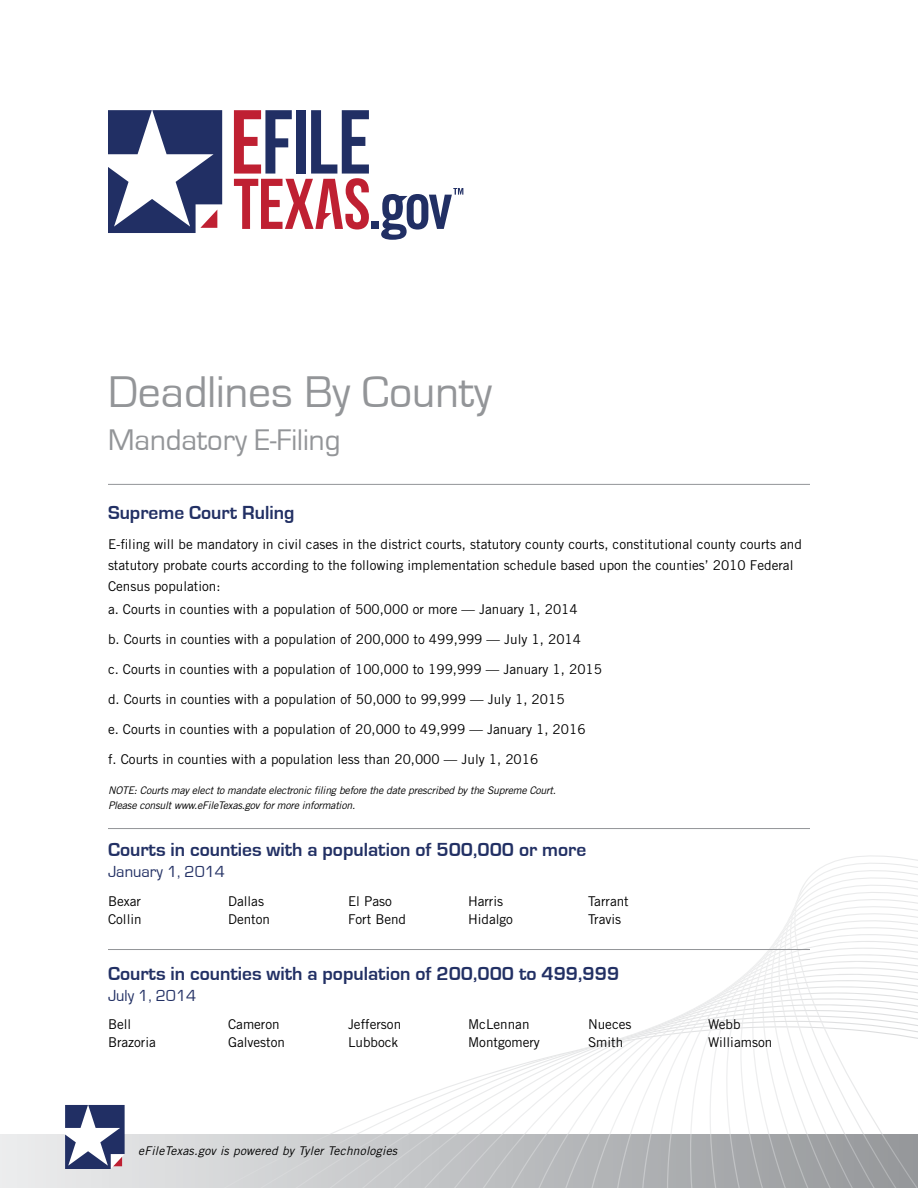
<style>
.page{position:relative;width:918px;height:1188px;background:#fff}
.page>*{position:absolute;margin:0;border:0;box-sizing:border-box;transform-origin:0 0}
.t1{font:45.75px "Eurostile";color:#939598}
.t2{font:30.75px "Eurostile";color:#939598}
.t3{font:700 19.5px "Eurostile";color:#223064}
.t4{font:16.5px "Eurostile";color:#223064}
.t5{font:13.5px/18px "Trade Gothic";color:#000}
.t6{font:italic 12px "Trade Gothic";letter-spacing:.02em;color:#000}
.t7{font:italic 10.5px/15px "Trade Gothic";letter-spacing:-.02em;color:#000}
</style>
<div class="page">
<div style="left:0;top:1134px;width:918px;height:54px;background:#e4e5e6"></div>
<svg style="left:730px;top:855px;width:188px;height:131px"></svg>
<svg style="left:722px;top:986px;width:196px;height:6px"></svg>
<svg style="left:691px;top:1004px;width:227px;height:6px"></svg>
<svg style="left:679px;top:1010px;width:239px;height:6px"></svg>
<svg style="left:668px;top:1016px;width:250px;height:5px"></svg>
<svg style="left:656px;top:1021px;width:262px;height:5px"></svg>
<svg style="left:183px;top:1026px;width:735px;height:162px"></svg>
<svg style="left:65px;top:1105px;width:60px;height:64px;background:#757c9c"></svg>
<hr style="left:108px;top:828px;width:702px;height:1px;background:#939598">
<hr style="left:108px;top:484px;width:702px;height:1px;background:#939598">
<hr style="left:108px;top:949px;width:702px;height:1px;background:#939598">
<svg style="left:108px;top:110px;width:114px;height:123px"></svg>
<svg style="left:234px;top:110px;width:135px;height:120px"></svg>
<div style="left:371px;top:221px;width:8px;height:8px;background:#212f64"></div>
<svg style="left:381px;top:188px;width:82px;height:52px"></svg>
<h1 class="t1" style="left:108px;top:367px;width:385px">Deadlines By County</h1>
<h2 class="t2" style="left:108px;top:424px;width:234px">Mandatory E-Filing</h2>
<h3 class="t3" style="left:108px;top:502px;width:188px">Supreme Court Ruling</h3>
<p class="t5" style="left:108px;top:534px;width:695px;line-height:21px">E-filing will be mandatory in civil cases in the district courts, statutory county courts, constitutional county courts and statutory probate courts according to the following implementation schedule based upon the counties’ 2010 Federal<br>Census population:</p>
<p class="t5" style="left:108px;top:600px;width:471px">a. Courts in counties with a population of 500,000 or more — January 1, 2014</p>
<p class="t5" style="left:108px;top:630px;width:475px">b. Courts in counties with a population of 200,000 to 499,999 — July 1, 2014</p>
<p class="t5" style="left:108px;top:660px;width:496px">c. Courts in counties with a population of 100,000 to 199,999 — January 1, 2015</p>
<p class="t5" style="left:108px;top:690px;width:458px">d. Courts in counties with a population of 50,000 to 99,999 — July 1, 2015</p>
<p class="t5" style="left:108px;top:720px;width:479px">e. Courts in counties with a population of 20,000 to 49,999 — January 1, 2016</p>
<p class="t5" style="left:108px;top:750px;width:432px">f. Courts in counties with a population less than 20,000 — July 1, 2016</p>
<p class="t7" style="left:108px;top:783px;width:450px">NOTE: Courts may elect to mandate electronic filing before the date prescribed by the Supreme Court.<br>Please consult www.eFileTexas.gov for more information.</p>
<h3 class="t3" style="left:108px;top:839px;width:480px">Courts in counties with a population of 500,000 or more</h3>
<p class="t4" style="left:108px;top:863px;width:119px">January 1, 2014</p>
<p class="t5" style="left:108px;top:892px;width:35px">Bexar<br>Collin</p>
<p class="t5" style="left:228px;top:892px;width:44px">Dallas<br>Denton</p>
<p class="t5" style="left:348px;top:892px;width:60px">El Paso<br>Fort Bend</p>
<p class="t5" style="left:468px;top:892px;width:47px">Harris<br>Hidalgo</p>
<p class="t5" style="left:588px;top:892px;width:42px">Tarrant<br>Travis</p>
<h3 class="t3" style="left:108px;top:963px;width:513px">Courts in counties with a population of 200,000 to 499,999</h3>
<p class="t4" style="left:108px;top:986px;width:90px">July 1, 2014</p>
<p class="t5" style="left:108px;top:1015px;width:49px">Bell<br>Brazoria</p>
<p class="t5" style="left:228px;top:1015px;width:58px">Cameron<br>Galveston</p>
<p class="t5" style="left:348px;top:1015px;width:55px">Jefferson<br>Lubbock</p>
<p class="t5" style="left:468px;top:1015px;width:73px">McLennan<br>Montgomery</p>
<p class="t5" style="left:588px;top:1015px;width:45px">Nueces<br>Smith</p>
<p class="t5" style="left:708px;top:1015px;width:66px">Webb<br>Williamson</p>
<p class="t6" style="left:138px;top:1144px;width:261px">eFileTexas.gov is powered by Tyler Technologies</p>
</div>
